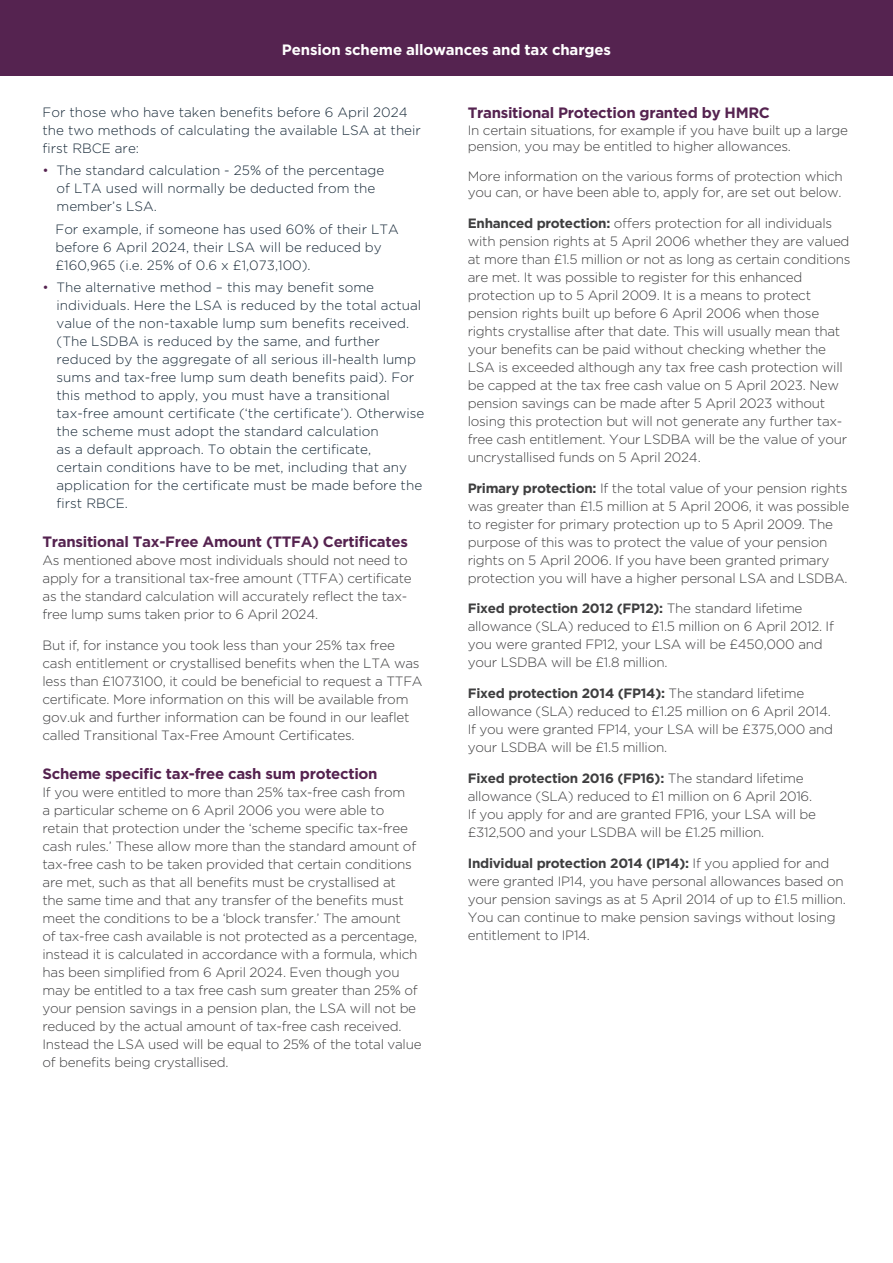
<style>
.page{position:relative;width:893px;height:1263px;background:#fff}
.page>*{position:absolute;margin:0;border:0;box-sizing:border-box;transform-origin:0 0}
.Sub_headings_Ex_Lght{font:700 15px "Gotham";letter-spacing:-.02em;color:#552350}
.Fact_Sheet_Header{font:700 15px "Gotham";letter-spacing:-.01em;color:#fff}
.Gotham_XNarrow_10_14{font:700 15px "Gotham";letter-spacing:-.02em;color:#552350}
.Gotham_XNarrow_10_14-2{font:300 13.5px/18px "Gotham";letter-spacing:-.02em;color:#3e3e3f}
.Gotham_XNarrow_10_14-3{font:300 13.5px/18px "Gotham";color:#172938}
.s1{color:#552350}
.s2{font-weight:700}
</style>
<div class="page">
<div style="left:0;top:0;width:893px;height:76px;background:#552350"></div>
<p class="Fact_Sheet_Header" style="left:282px;top:39px;width:331px">Pension scheme allowances and tax charges</p>
<p class="Gotham_XNarrow_10_14-3" style="left:43px;top:103px;width:380px">For those who have taken benefits before 6 April 2024 the two methods of calculating the available LSA at their first RBCE are:</p>
<p class="Gotham_XNarrow_10_14-3" style="left:57px;top:161px;width:329px;text-indent:-14px"><span class="s1">•</span> The standard calculation - 25% of the percentage of LTA used will normally be deducted from the member’s LSA.</p>
<p class="Gotham_XNarrow_10_14-3" style="left:55px;top:219px;width:345px">For example, if someone has used 60% of their LTA before 6 April 2024, their LSA will be reduced by £160,965 (i.e. 25% of 0.6 x £1,073,100).</p>
<p class="Gotham_XNarrow_10_14-3" style="left:57px;top:278px;width:369px;text-indent:-14px"><span class="s1">•</span> The alternative method – this may benefit some individuals. Here the LSA is reduced by the total actual value of the non-taxable lump sum benefits received. (The LSDBA is reduced by the same, and further reduced by the aggregate of all serious ill-health lump sums and tax-free lump sum death benefits paid). For this method to apply, you must have a transitional tax-free amount certificate (‘the certificate’). Otherwise the scheme must adopt the standard calculation<br>as a default approach. To obtain the certificate,<br>certain conditions have to be met, including that any application for the certificate must be made before the first RBCE.</p>
<p class="Sub_headings_Ex_Lght" style="left:43px;top:532px;width:367px">Transitional Tax-Free Amount (TTFA) Certificates</p>
<p class="Gotham_XNarrow_10_14-2" style="left:43px;top:551px;width:371px">As mentioned above most individuals should not need to apply for a transitional tax-free amount (TTFA) certificate as the standard calculation will accurately reflect the tax&shy;free lump sums taken prior to 6 April 2024.</p>
<p class="Gotham_XNarrow_10_14-2" style="left:43px;top:636px;width:382px">But if, for instance you took less than your 25% tax free cash entitlement or crystallised benefits when the LTA was less than £1073100, it could be beneficial to request a TTFA certificate. More information on this will be available from gov.uk and further information can be found in our leaflet called Transitional Tax-Free Amount Certificates.</p>
<p class="Sub_headings_Ex_Lght" style="left:43px;top:764px;width:337px">Scheme specific tax-free cash sum protection</p>
<p class="Gotham_XNarrow_10_14-2" style="left:43px;top:783px;width:381px">If you were entitled to more than 25% tax-free cash from<br>a particular scheme on 6 April 2006 you were able to retain that protection under the ‘scheme specific tax-free cash rules.’ These allow more than the standard amount of tax-free cash to be taken provided that certain conditions are met, such as that all benefits must be crystallised at<br>the same time and that any transfer of the benefits must meet the conditions to be a ‘block transfer.’ The amount<br>of tax-free cash available is not protected as a percentage, instead it is calculated in accordance with a formula, which has been simplified from 6 April 2024. Even though you may be entitled to a tax free cash sum greater than 25% of your pension savings in a pension plan, the LSA will not be reduced by the actual amount of tax-free cash received.<br>Instead the LSA used will be equal to 25% of the total value of benefits being crystallised.</p>
<p class="Gotham_XNarrow_10_14" style="left:468px;top:103px;width:304px">Transitional Protection granted by HMRC</p>
<p class="Gotham_XNarrow_10_14-2" style="left:468px;top:121px;width:382px;line-height:16.5px">In certain situations, for example if you have built up a large pension, you may be entitled to higher allowances.</p>
<p class="Gotham_XNarrow_10_14-2" style="left:468px;top:167px;width:377px;line-height:16.5px">More information on the various forms of protection which you can, or have been able to, apply for, are set out below.</p>
<p class="Gotham_XNarrow_10_14-2" style="left:468px;top:214px;width:384px"><span class="s2">Enhanced protection:</span> offers protection for all individuals with pension rights at 5 April 2006 whether they are valued at more than £1.5 million or not as long as certain conditions are met. It was possible to register for this enhanced protection up to 5 April 2009. It is a means to protect pension rights built up before 6 April 2006 when those rights crystallise after that date. This will usually mean that your benefits can be paid without checking whether the LSA is exceeded although any tax free cash protection will be capped at the tax free cash value on 5 April 2023. New pension savings can be made after 5 April 2023 without losing this protection but will not generate any further tax&shy;free cash entitlement. Your LSDBA will be the value of your uncrystallised funds on 5 April 2024.</p>
<p class="Gotham_XNarrow_10_14-2" style="left:468px;top:478px;width:383px"><span class="s2">Primary protection:</span> If the total value of your pension rights was greater than £1.5 million at 5 April 2006, it was possible to register for primary protection up to 5 April 2009. The purpose of this was to protect the value of your pension rights on 5 April 2006. If you have been granted primary protection you will have a higher personal LSA and LSDBA.</p>
<p class="Gotham_XNarrow_10_14-2" style="left:468px;top:599px;width:368px"><span class="s2">Fixed protection 2012 (FP12):</span> The standard lifetime allowance (SLA) reduced to £1.5 million on 6 April 2012. If you were granted FP12, your LSA will be £450,000 and your LSDBA will be £1.8 million.</p>
<p class="Gotham_XNarrow_10_14-2" style="left:468px;top:684px;width:367px"><span class="s2">Fixed protection 2014 (FP14):</span> The standard lifetime allowance (SLA) reduced to £1.25 million on 6 April 2014.<br>If you were granted FP14, your LSA will be £375,000 and your LSDBA will be £1.5 million.</p>
<p class="Gotham_XNarrow_10_14-2" style="left:468px;top:769px;width:350px"><span class="s2">Fixed protection 2016 (FP16):</span> The standard lifetime allowance (SLA) reduced to £1 million on 6 April 2016.<br>If you apply for and are granted FP16, your LSA will be £312,500 and your LSDBA will be £1.25 million.</p>
<p class="Gotham_XNarrow_10_14-2" style="left:468px;top:853px;width:380px"><span class="s2">Individual protection 2014 (IP14):</span> If you applied for and were granted IP14, you have personal allowances based on your pension savings as at 5 April 2014 of up to £1.5 million.<br>You can continue to make pension savings without losing entitlement to IP14.</p>
</div>
